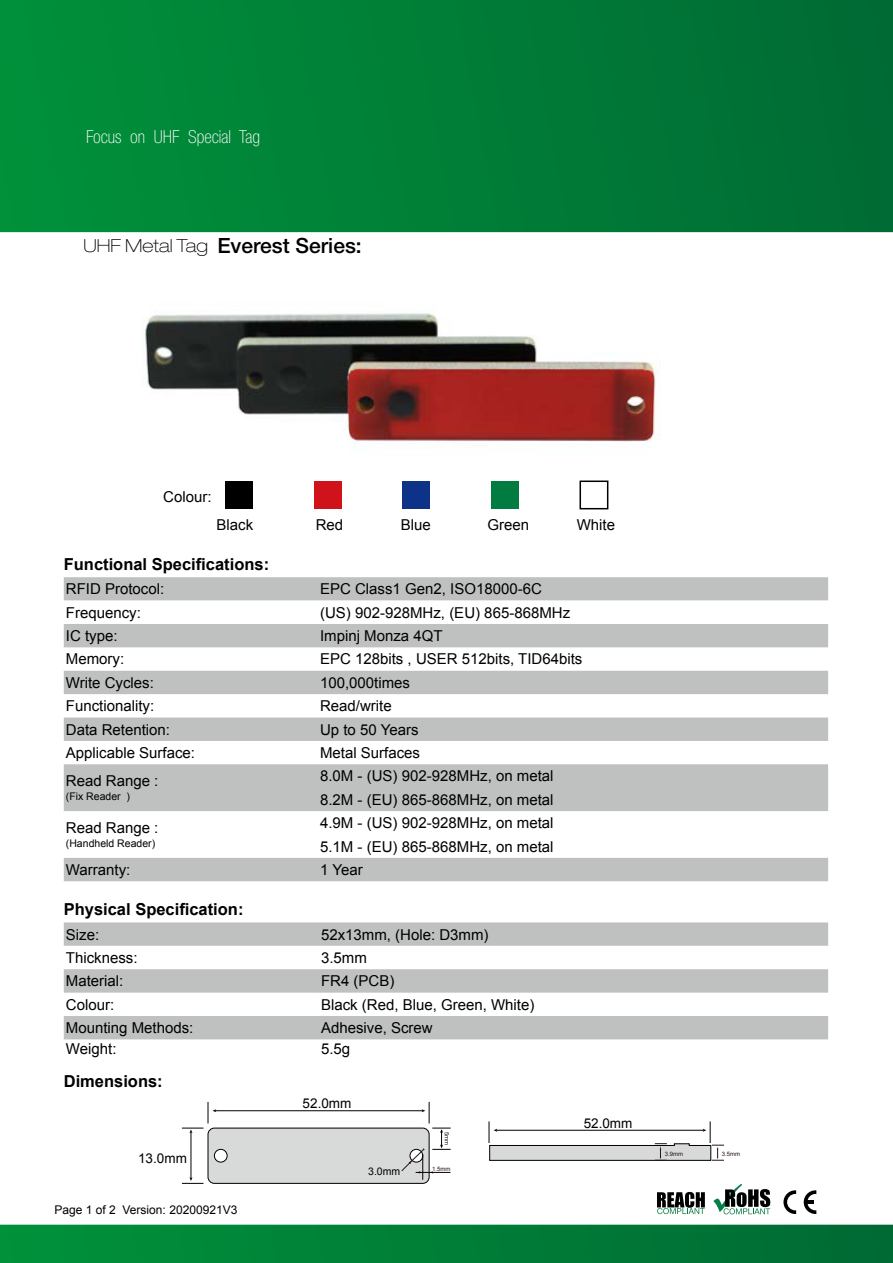
<style>
.page{position:relative;width:893px;height:1263px;background:#fff}
.page>*{position:absolute;margin:0;border:0;box-sizing:border-box;transform-origin:0 0}
.t1{font:500 21px "Helvetica Neue LT Pro";color:#000}
.t2{font:100 condensed 18px "Helvetica Neue LT Pro";color:#fff}
.t3{font:100 expanded 18px "Helvetica Neue LT Pro";color:#000}
.t4{font:700 16.5px "Arial";color:#000}
.t5{font:15px/23.4px "Arial";color:#000}
.t6{font:13.5px "Arial";color:#000}
.t7{font:12px "Arial";color:#000}
.t8{font:10.5px "Arial";color:#000}
.t9{font:6px "Arial";color:#241614}
</style>
<div class="page">
<svg style="left:0;top:0;width:893px;height:232px;background:#007d37"></svg>
<svg style="left:0;top:1225px;width:893px;height:38px;background:#007d37"></svg>
<svg style="left:64px;top:577px;width:764px;height:24px;background:#c1c2c2"></svg>
<svg style="left:64px;top:624px;width:764px;height:257px;fill:#bfc0c0"></svg>
<svg style="left:64px;top:922px;width:764px;height:24px;background:#c0c1c1"></svg>
<svg style="left:64px;top:1039px;width:764px;height:1px"></svg>
<svg style="left:64px;top:969px;width:764px;height:70px;fill:#bfc0c0"></svg>
<div style="left:225px;top:481px;width:28px;height:28px;background:#000"></div>
<div style="left:314px;top:481px;width:27px;height:28px;background:#d0121b"></div>
<div style="left:403px;top:481px;width:27px;height:28px;background:#0c3388"></div>
<div style="left:491px;top:481px;width:28px;height:28px;background:#007c41"></div>
<div style="left:579px;top:480px;width:29px;height:29px;border:2px solid #000"></div>
<svg style="left:783px;top:1190px;width:13px;height:24px"></svg>
<svg style="left:804px;top:1190px;width:12px;height:24px"></svg>
<svg style="left:713px;top:1184px;width:57px;height:30px"></svg>
<svg style="left:657px;top:1192px;width:48px;height:22px"></svg>
<img style="left:145px;top:313px;width:511px;height:129px">
<svg style="left:489px;top:1121px;width:235px;height:40px"></svg>
<svg style="left:181px;top:1101px;width:270px;height:83px"></svg>
<hr style="left:416px;top:1172px;width:34px;height:1px;background:#040000">
<p class="t2" style="left:86px;top:127px;width:175px">Focus on UHF Special Tag</p>
<p class="t3" style="left:83px;top:235px;width:126px">UHF Metal Tag</p>
<h1 class="t1" style="left:217px;top:233px;width:146px">Everest Series:</h1>
<p class="t5" style="left:163px;top:485px;width:50px">Colour:</p>
<p class="t5" style="left:217px;top:513px;width:38px">Black</p>
<p class="t5" style="left:316px;top:513px;width:29px">Red</p>
<p class="t5" style="left:401px;top:513px;width:32px">Blue</p>
<p class="t5" style="left:487px;top:513px;width:43px">Green</p>
<p class="t5" style="left:577px;top:513px;width:40px">White</p>
<p class="t4" style="left:64px;top:553px;width:207px">Functional Specifications:</p>
<p class="t5" style="left:66px;top:577px;width:100px">RFID Protocol:</p>
<p class="t5" style="left:320px;top:577px;width:223px">EPC Class1 Gen2, ISO18000-6C</p>
<p class="t5" style="left:66px;top:601px;width:77px">Frequency:</p>
<p class="t5" style="left:320px;top:601px;width:252px">(US) 902-928MHz, (EU) 865-868MHz</p>
<p class="t5" style="left:66px;top:624px;width:53px">IC type:</p>
<p class="t5" style="left:320px;top:624px;width:124px">Impinj Monza 4QT</p>
<p class="t5" style="left:66px;top:648px;width:60px">Memory:</p>
<p class="t5" style="left:320px;top:648px;width:264px">EPC 128bits , USER 512bits, TID64bits</p>
<p class="t5" style="left:66px;top:671px;width:90px">Write Cycles:</p>
<p class="t5" style="left:320px;top:671px;width:92px">100,000times</p>
<p class="t5" style="left:66px;top:694px;width:90px">Functionality:</p>
<p class="t5" style="left:320px;top:694px;width:73px">Read/write</p>
<p class="t5" style="left:66px;top:718px;width:106px">Data Retention:</p>
<p class="t5" style="left:320px;top:718px;width:100px">Up to 50 Years</p>
<p class="t5" style="left:66px;top:741px;width:131px">Applicable Surface:</p>
<p class="t5" style="left:320px;top:741px;width:102px">Metal Surfaces</p>
<p class="t5" style="left:66px;top:769px;width:94px">Read Range :</p>
<p class="t8" style="left:66px;top:790px;width:66px">(Fix Reader )</p>
<p class="t5" style="left:320px;top:764px;width:235px">8.0M - (US) 902-928MHz, on metal<br>8.2M - (EU) 865-868MHz, on metal</p>
<p class="t5" style="left:66px;top:816px;width:94px">Read Range :</p>
<p class="t8" style="left:66px;top:837px;width:91px">(Handheld Reader)</p>
<p class="t5" style="left:320px;top:811px;width:235px">4.9M - (US) 902-928MHz, on metal<br>5.1M - (EU) 865-868MHz, on metal</p>
<p class="t5" style="left:66px;top:858px;width:66px">Warranty:</p>
<p class="t5" style="left:320px;top:858px;width:44px">1 Year</p>
<p class="t4" style="left:64px;top:898px;width:181px">Physical Specification:</p>
<p class="t5" style="left:66px;top:923px;width:35px">Size:</p>
<p class="t5" style="left:321px;top:923px;width:169px">52x13mm, (Hole: D3mm)</p>
<p class="t5" style="left:66px;top:946px;width:73px">Thickness:</p>
<p class="t5" style="left:321px;top:946px;width:47px">3.5mm</p>
<p class="t5" style="left:66px;top:969px;width:59px">Material:</p>
<p class="t5" style="left:321px;top:969px;width:75px">FR4 (PCB)</p>
<p class="t5" style="left:66px;top:993px;width:50px">Colour:</p>
<p class="t5" style="left:321px;top:993px;width:215px">Black (Red, Blue, Green, White)</p>
<p class="t5" style="left:66px;top:1016px;width:129px">Mounting Methods:</p>
<p class="t5" style="left:321px;top:1016px;width:113px">Adhesive, Screw</p>
<p class="t5" style="left:66px;top:1037px;width:52px">Weight:</p>
<p class="t5" style="left:321px;top:1037px;width:31px">5.5g</p>
<p class="t4" style="left:64px;top:1070px;width:101px">Dimensions:</p>
<p class="t6" style="left:138px;top:1149px;width:50px">13.0mm</p>
<p class="t7" style="left:55px;top:1202px;width:184px">Page 1 of 2 Version: 20200921V3</p>
<p class="t6" style="left:303px;top:1095px;width:50px">52.0mm</p>
<p class="t8" style="left:368px;top:1164px;width:34px">3.0mm</p>
<p class="t9" style="left:451px;top:1132px;width:15px;rotate:90deg">5mm</p>
<p class="t9" style="left:432px;top:1165px;width:20px">1.5mm</p>
<p class="t6" style="left:584px;top:1114px;width:50px">52.0mm</p>
<p class="t9" style="left:665px;top:1149px;width:20px">3.9mm</p>
<p class="t9" style="left:722px;top:1149px;width:20px">3.5mm</p>
</div>
